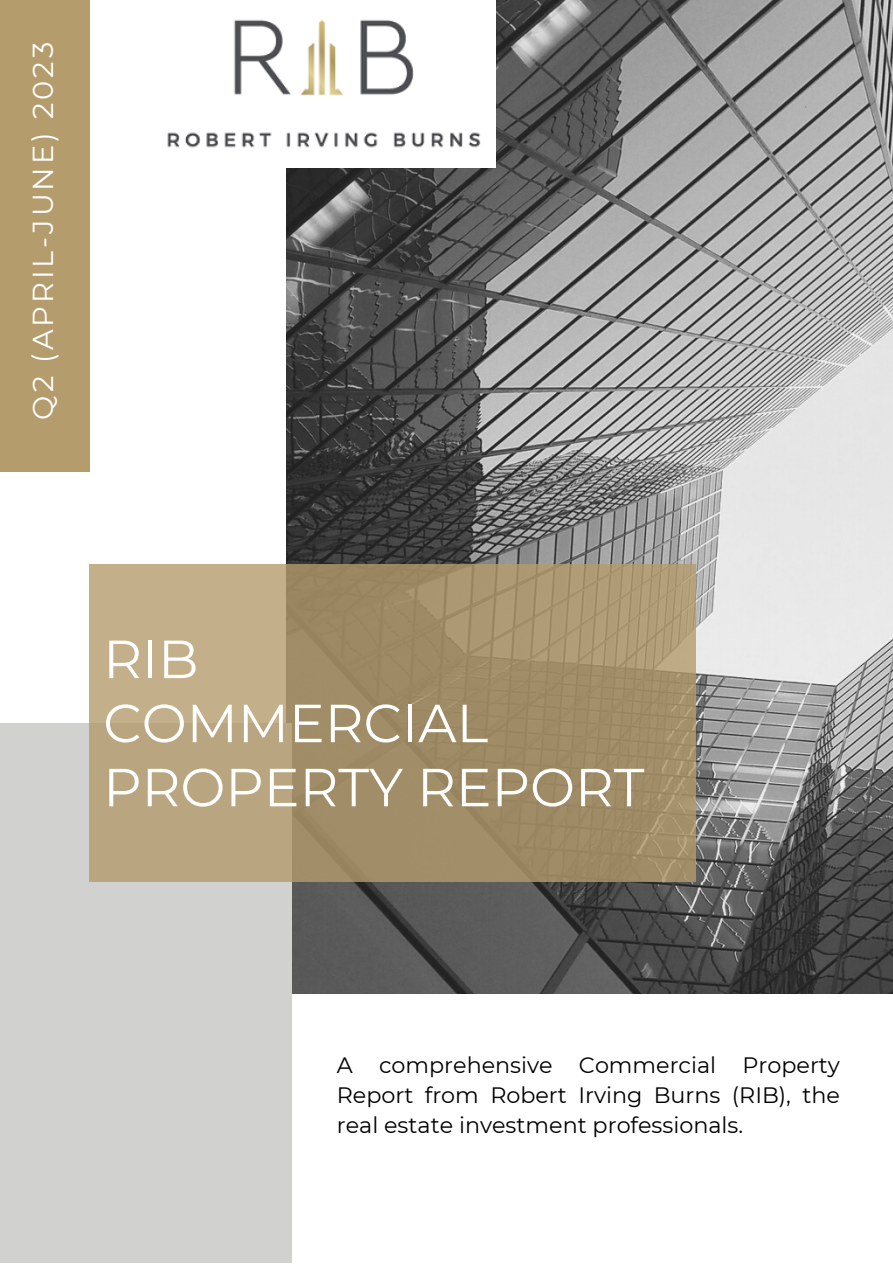
<style>
.page{position:relative;width:893px;height:1264px;background:#fff}
.page>*{position:absolute;margin:0;border:0;box-sizing:border-box;transform-origin:0 0}
.t1{font:53.55px/64.1px "Montserrat";color:#fff}
.t2{font:28.8px "Montserrat";letter-spacing:.1em;color:#fff}
.t3{font:22.2px/30px "Montserrat";color:#000;text-align:justify}
</style>
<div class="page">
<img style="left:287px;top:0;width:605px;height:993px">
<div style="left:0;top:723px;width:291px;height:539px;background:#d1d1cf"></div>
<svg style="left:89px;top:564px;width:607px;height:318px;background:#aa9772"></svg>
<div style="left:0;top:0;width:89px;height:471px;background:#b49c6d"></div>
<img style="left:167px;top:0;width:328px;height:167px">
<p class="t2" style="left:25px;top:419px;width:379px;rotate:-90deg">Q2 (APRIL-JUNE) 2023</p>
<h1 class="t1" style="left:103px;top:627px;width:542px">RIB<br>COMMERCIAL<br>PROPERTY REPORT</h1>
<p class="t3" style="left:337px;top:1049px;width:504px">A comprehensive Commercial Property Report from Robert Irving Burns (RIB), the real estate investment professionals.</p>
</div>
